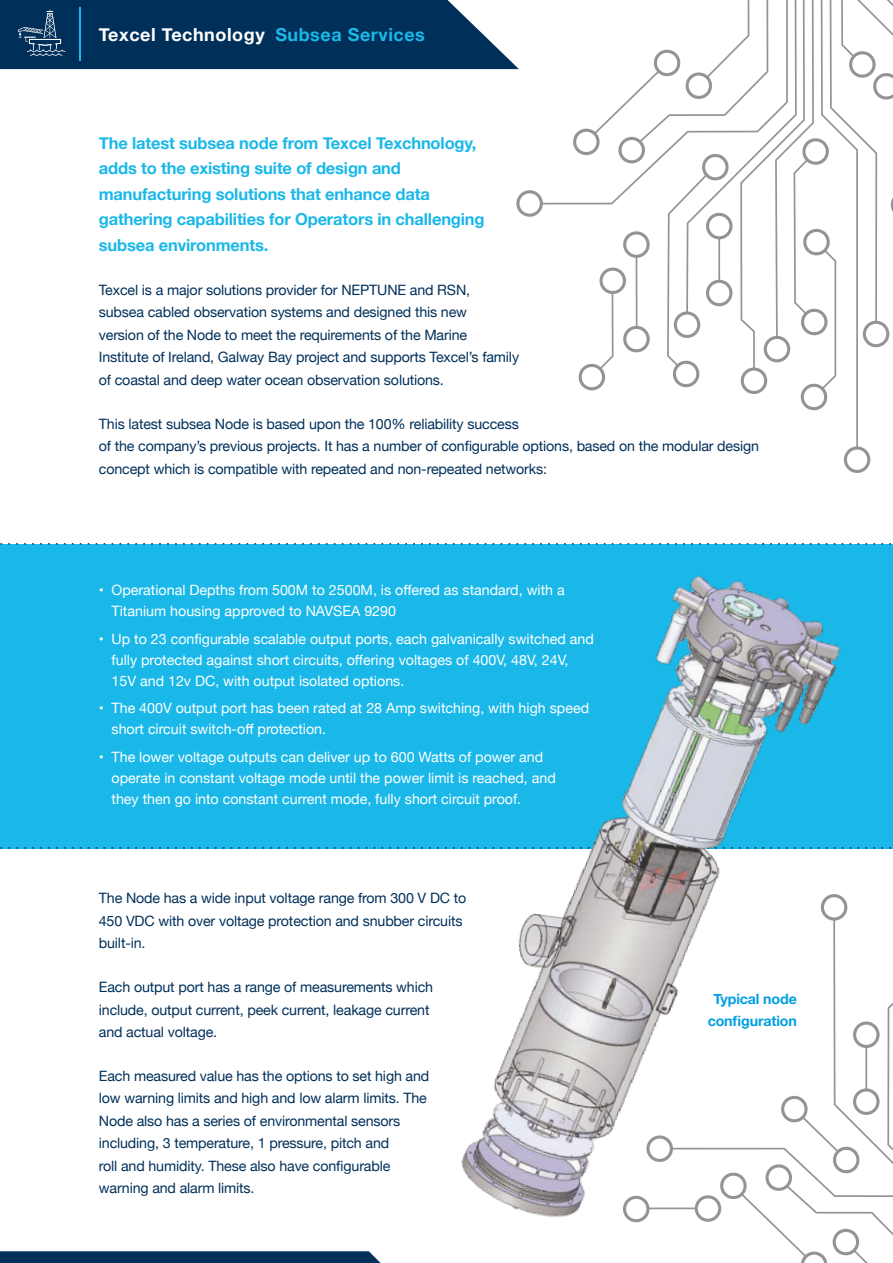
<style>
.page{position:relative;width:893px;height:1263px;background:#fff}
.page>*{position:absolute;margin:0;border:0;box-sizing:border-box;transform-origin:0 0}
.t1{font:700 18px "Helvetica Neue";letter-spacing:.03em;color:#fff}
.t2{font:700 16.5px/25.5px "Helvetica Neue";letter-spacing:-.01em;color:#1ab8e9}
.t3{font:14.25px/22.5px "Helvetica Neue";letter-spacing:-.01em;color:#00305a}
.t4{font:14.25px/21px "Helvetica Neue";color:#fff}
.t5{font:700 14.25px/22.5px "Helvetica Neue";letter-spacing:-.01em;color:#009fe3;text-align:center}
.s1{color:#1ab8e9}
</style>
<div class="page">
<div style="left:0;top:544px;width:893px;height:304px;background:#1ab8e9"></div>
<svg style="left:0;top:543px;width:756px;height:2px"></svg>
<svg style="left:770px;top:543px;width:122px;height:2px"></svg>
<svg style="left:0;top:847px;width:438px;height:2px"></svg>
<svg style="left:849px;top:847px;width:44px;height:2px"></svg>
<svg style="left:844px;top:448px;width:26px;height:25px"></svg>
<svg style="left:516px;top:190px;width:25px;height:27px"></svg>
<svg style="left:541px;top:0;width:352px;height:448px"></svg>
<svg style="left:801px;top:1003px;width:92px;height:260px"></svg>
<svg style="left:0;top:1251px;width:381px;height:12px;background:#0a3860"></svg>
<img style="left:438px;top:575px;width:411px;height:682px">
<svg style="left:0;top:0;width:519px;height:69px;background:#144067"></svg>
<hr style="left:80px;top:7px;width:1px;height:54px;background:#1ab8e9">
<p class="t1" style="left:99px;top:20px;width:328px">Texcel Technology <span class="s1">Subsea Services</span></p>
<p class="t2" style="left:99px;top:131px;width:387px">The latest subsea node from Texcel Texchnology, adds to the existing suite of design and manufacturing solutions that enhance data gathering capabilities for Operators in challenging subsea environments.</p>
<p class="t3" style="left:99px;top:279px;width:422px">Texcel is a major solutions provider for NEPTUNE and RSN,<br>subsea cabled observation systems and designed this new<br>version of the Node to meet the requirements of the Marine Institute of Ireland, Galway Bay project and supports Texcel’s family of coastal and deep water ocean observation solutions.</p>
<p class="t3" style="left:99px;top:413px;width:662px">This latest subsea Node is based upon the 100% reliability success<br>of the company’s previous projects. It has a number of configurable options, based on the modular design concept which is compatible with repeated and non-repeated networks:</p>
<p class="t4" style="left:112px;top:581px;width:455px;text-indent:-13px">• Operational Depths from 500M to 2500M, is offered as standard, with a<br>Titanium housing approved to NAVSEA 9290</p>
<p class="t4" style="left:112px;top:629px;width:484px;text-indent:-13px">• Up to 23 configurable scalable output ports, each galvanically switched and fully protected against short circuits, offering voltages of 400V, 48V, 24V,<br>15V and 12v DC, with output isolated options.</p>
<p class="t4" style="left:112px;top:698px;width:479px;text-indent:-13px">• The 400V output port has been rated at 28 Amp switching, with high speed short circuit switch-off protection.</p>
<p class="t4" style="left:112px;top:747px;width:446px;text-indent:-13px">• The lower voltage outputs can deliver up to 600 Watts of power and operate in constant voltage mode until the power limit is reached, and they then go into constant current mode, fully short circuit proof.</p>
<p class="t3" style="left:99px;top:888px;width:369px">The Node has a wide input voltage range from 300 V DC to<br>450 VDC with over voltage protection and snubber circuits built-in.</p>
<p class="t3" style="left:99px;top:976px;width:336px">Each output port has a range of measurements which include, output current, peek current, leakage current and actual voltage.</p>
<p class="t3" style="left:99px;top:1065px;width:332px">Each measured value has the options to set high and low warning limits and high and low alarm limits. The Node also has a series of environmental sensors including, 3 temperature, 1 pressure, pitch and<br>roll and humidity. These also have configurable warning and alarm limits.</p>
<p class="t5" style="left:708px;top:988px;width:91px">Typical node configuration</p>
</div>
